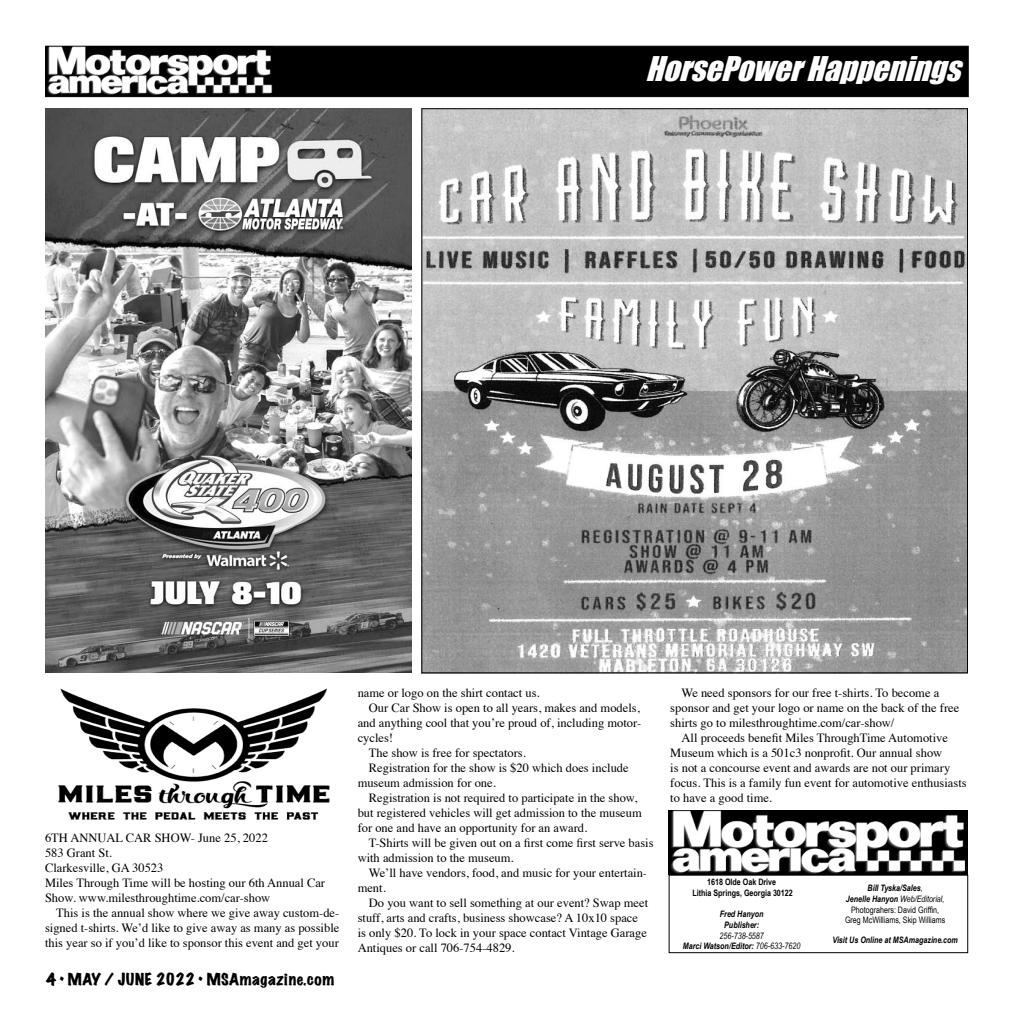
<style>
.page{position:relative;width:1013px;height:1035px;background:#fff}
.page>*{position:absolute;margin:0;border:0;box-sizing:border-box;transform-origin:0 0}
.t1{font:italic 31.25px "Impact";color:#fff}
.t2{font:expanded 15px "Marker Felt";letter-spacing:.035em;color:#000}
.t3{font:12.5px/15px "Times";color:#000}
.t4{font:8.88px/10.6px "Arial Narrow";color:#000;text-align:center}
.t5{font:italic 700 8.88px/10.6px "Arial Narrow";color:#000;text-align:center}
.t6{font:italic 8.88px/10.6px "Arial Narrow";color:#000;text-align:center}
.t7{font:700 8.88px/10.6px "Arial Narrow";color:#000;text-align:center}
.s1{font-weight:700}
.s2{font-weight:700;font-style:italic}
.s3{font-style:italic}
</style>
<div class="page">
<img style="left:58px;top:688px;width:272px;height:132px">
<div style="left:45px;top:46px;width:923px;height:51px;background:#000;border:1px solid #000"></div>
<img style="left:45px;top:46px;width:229px;height:49px">
<div style="left:669px;top:875px;width:298px;height:78px;border:1px solid #000"></div>
<img style="left:669px;top:810px;width:298px;height:64px">
<img style="left:423px;top:110px;width:543px;height:561px">
<img style="left:45px;top:109px;width:366px;height:564px">
<h1 class="t1" style="left:645px;top:44px;width:328px">HorsePowerHappenings</h1>
<p class="t3" style="left:45px;top:829px;width:281px">6TH ANNUAL CAR SHOW- June 25, 2022<br>583 Grant St.<br>Clarkesville, GA 30523<br>Miles Through Time will be hosting our 6th Annual Car Show. www.milesthroughtime.com/car-show</p>
<p class="t3" style="left:45px;top:904px;width:296px;text-align:justify;text-indent:11px">This is the annual show where we give away custom-de&shy;signed t-shirts. We’d like to give away as many as possible this year so if you’d like to sponsor this event and get your</p>
<p class="t2" style="left:46px;top:968px;width:290px">4 • MAY / JUNE 2022 • MSAmagazine.com</p>
<p class="t3" style="left:358px;top:684px;width:183px">name or logo on the shirt contact us.</p>
<p class="t3" style="left:369px;top:699px;width:272px">Our Car Show is open to all years, makes and models,</p>
<p class="t3" style="left:358px;top:714px;width:285px">and anything cool that you’re proud of, including motor-</p>
<p class="t3" style="left:358px;top:729px;width:37px">cycles!</p>
<p class="t3" style="left:369px;top:744px;width:158px">The show is free for spectators.</p>
<p class="t3" style="left:369px;top:759px;width:261px">Registration for the show is $20 which does include</p>
<p class="t3" style="left:358px;top:774px;width:140px">museum admission for one.</p>
<p class="t3" style="left:369px;top:789px;width:270px">Registration is not required to participate in the show,</p>
<p class="t3" style="left:358px;top:804px;width:286px">but registered vehicles will get admission to the museum</p>
<p class="t3" style="left:358px;top:819px;width:231px">for one and have an opportunity for an award.</p>
<p class="t3" style="left:369px;top:834px;width:286px">T-Shirts will be given out on a first come first serve basis</p>
<p class="t3" style="left:358px;top:849px;width:157px">with admission to the museum.</p>
<p class="t3" style="left:369px;top:864px;width:280px">We’ll have vendors, food, and music for your entertain-</p>
<p class="t3" style="left:357px;top:879px;width:30px">ment.</p>
<p class="t3" style="left:369px;top:894px;width:281px">Do you want to sell something at our event? Swap meet</p>
<p class="t3" style="left:357px;top:909px;width:282px">stuff, arts and crafts, business showcase? A 10x10 space</p>
<p class="t3" style="left:357px;top:924px;width:291px">is only $20. To lock in your space contact Vintage Garage</p>
<p class="t3" style="left:357px;top:939px;width:158px">Antiques or call 706-754-4829.</p>
<p class="t3" style="left:670px;top:684px;width:290px;text-indent:11px">We need sponsors for our free t-shirts. To become a sponsor and get your logo or name on the back of the free shirts go to milesthroughtime.com/car-show/</p>
<p class="t3" style="left:670px;top:729px;width:298px;text-indent:11px">All proceeds benefit Miles ThroughTime Automotive Museum which is a 501c3 nonprofit. Our annual show<br>is not a concourse event and awards are not our primary focus. This is a family fun event for automotive enthusiasts to have a good time.</p>
<p class="t7" style="left:692px;top:876px;width:102px">1618 Olde Oak Drive<br>Lithia Springs, Georgia 30122</p>
<p class="t5" style="left:720px;top:908px;width:45px">Fred Hanyon<br>Publisher:</p>
<p class="t6" style="left:683px;top:930px;width:119px">256-738-5587<br><span class="s1">Marci Watson/Editor:</span> 706-633-7620</p>
<p class="t4" style="left:845px;top:883px;width:102px"><span class="s2">Bill Tyska/Sales</span><span class="s3">,<br></span><span class="s2">Jenelle Hanyon</span> <span class="s3">Web/Editorial,<br></span>Photograhers: David Griffin,<br>Greg McWilliams, Skip Williams</p>
<p class="t5" style="left:832px;top:934px;width:127px">Visit Us Online at MSAmagazine.com</p>
</div>
